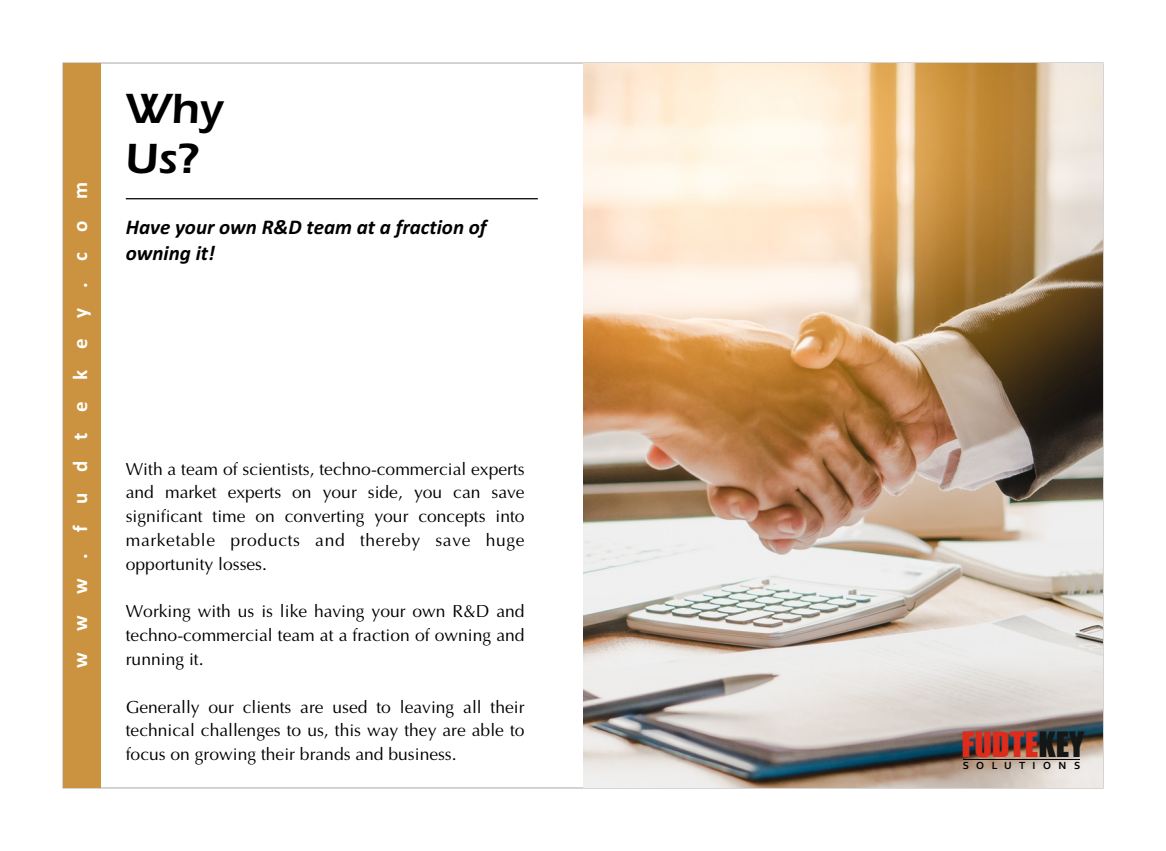
<style>
.page{position:relative;width:1166px;height:851px;background:#fff}
.page>*{position:absolute;margin:0;border:0;box-sizing:border-box;transform-origin:0 0}
.t1{font:600 43.75px/49.7px "Eras ITC";color:#000}
.t2{font:32.2px "Impact";color:#dd2b1c}
.t3{font:italic 700 21px/25.6px "Calibri";color:#000}
.t4{font:700 21px "Calibri";letter-spacing:1.005em;color:#fff}
.t5{font:700 17.5px/23.8px "Optima";color:#000;text-align:justify}
.t6{font:700 10.85px "Corbel";letter-spacing:.68em;color:#000}
.s1{color:#151616}
</style>
<div class="page">
<img style="left:583px;top:63px;width:519px;height:725px">
<hr style="left:126px;top:198px;width:412px;height:1px;background:#000">
<div style="left:63px;top:63px;width:38px;height:725px;background:#cb933f"></div>
<hr style="left:963px;top:759px;width:116px;height:1px;background:#000">
<p class="t4" style="left:71px;top:667px;width:487px;rotate:-90deg">www.fudtekey.com</p>
<h1 class="t1" style="left:126px;top:88px;width:99px">Why<br>Us?</h1>
<p class="t3" style="left:126px;top:216px;width:362px">Have your own R&amp;D team at a fraction of owning it!</p>
<p class="t5" style="left:126px;top:458px;width:400px">With a team of scientists, techno-commercial experts and market experts on your side, you can save significant time on converting your concepts into marketable products and thereby save huge</p>
<p class="t5" style="left:126px;top:554px;width:143px">opportunity losses.</p>
<p class="t5" style="left:126px;top:601px;width:400px">Working with us is like having your own R&amp;D and techno-commercial team at a fraction of owning and</p>
<p class="t5" style="left:126px;top:648px;width:79px">running it.</p>
<p class="t5" style="left:126px;top:696px;width:400px">Generally our clients are used to leaving all their technical challenges to us, this way they are able to focus on growing their brands and business.</p>
<h2 class="t2" style="left:961px;top:731px;width:124px">FUDTE<span class="s1">KEY</span></h2>
<p class="t6" style="left:962px;top:760px;width:119px">SOLUTIONS</p>
</div>
